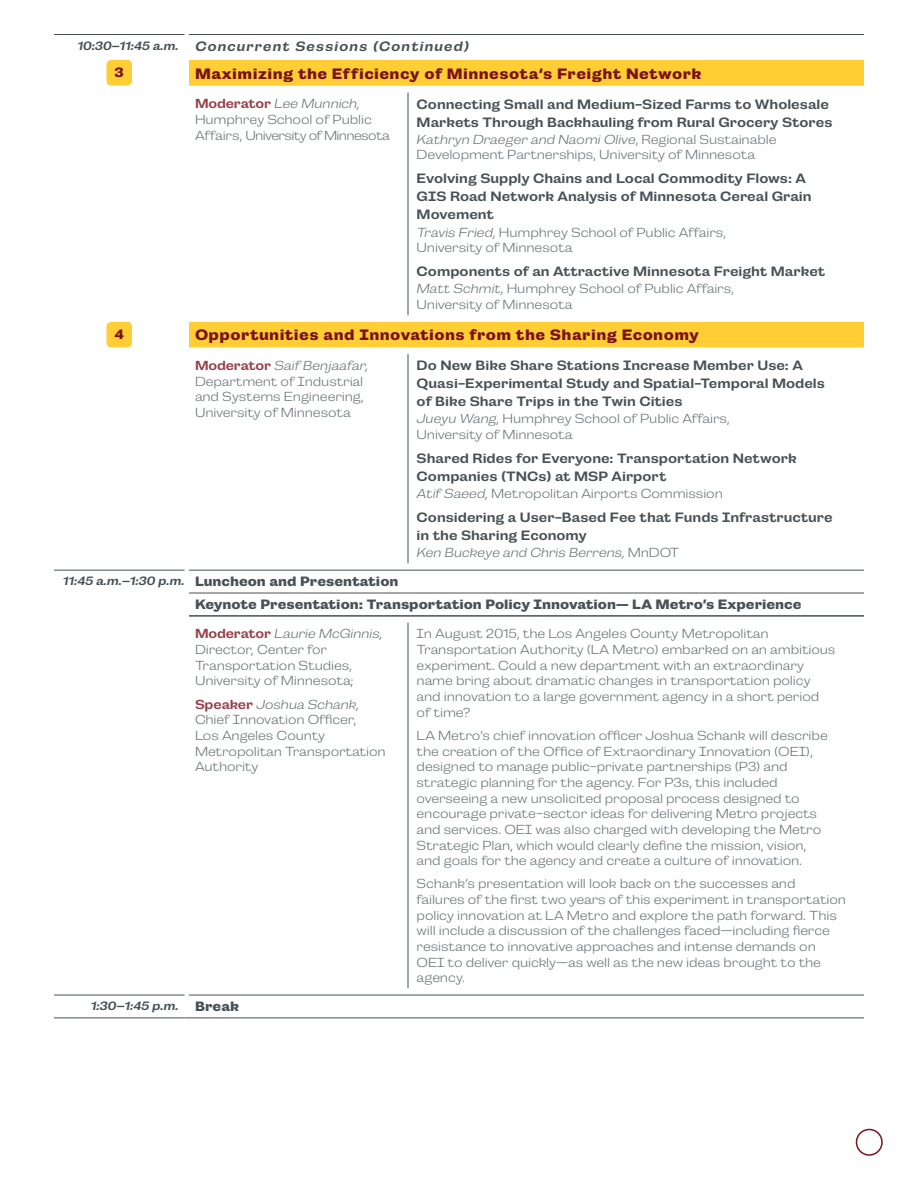
<style>
.page{position:relative;width:918px;height:1188px;background:#fff}
.page>*{position:absolute;margin:0;border:0;box-sizing:border-box;transform-origin:0 0}
.t1{font:700 15px "Campaign";letter-spacing:.03em;color:#7a121b}
.t2{font:500 13.5px/18px "Campaign";color:#485156}
.t3{font:700 13.5px/22.8px "Campaign";color:#485156}
.t4{font:italic 500 13.5px/26.7px "Campaign";letter-spacing:.075em;color:#485156}
.t5{font:700 13.5px "Campaign";color:#7a121b}
.t6{font:300 13.05px/15.6px "Campaign";letter-spacing:-.01em;color:#6d7478}
.t7{font:italic 300 13.05px "Campaign";letter-spacing:-.01em;color:#6d7478}
.t8{font:italic 500 12px "Campaign";color:#485156}
.s1{font-size:12px}
.s2{font-weight:700;font-style:normal;color:#7a121b}
.s3{font-weight:500;color:#954149}
.s4{font-style:italic}
.s5{font-style:normal}
.s6{font-weight:500;font-style:italic;font-size:12px}
.s7{font-weight:700;font-style:normal;font-size:13.5px}
</style>
<div class="page">
<svg style="left:189px;top:60px;width:675px;height:287px"></svg>
<hr style="left:408px;top:93px;width:1px;height:222px;background:#485156">
<hr style="left:408px;top:354px;width:1px;height:209px;background:#485156">
<hr style="left:408px;top:623px;width:1px;height:365px;background:#485156">
<hr style="left:189px;top:570px;width:219px;height:1px;background:#485156">
<hr style="left:408px;top:570px;width:456px;height:1px;background:#485156">
<hr style="left:189px;top:593px;width:219px;height:1px;background:#485156">
<hr style="left:408px;top:593px;width:456px;height:1px;background:#485156">
<hr style="left:189px;top:615px;width:219px;height:2px;background:#485156">
<hr style="left:408px;top:615px;width:456px;height:2px;background:#485156">
<hr style="left:54px;top:570px;width:130px;height:1px;background:#485156">
<hr style="left:189px;top:995px;width:219px;height:1px;background:#485156">
<hr style="left:408px;top:995px;width:456px;height:1px;background:#485156">
<hr style="left:54px;top:995px;width:130px;height:1px;background:#485156">
<hr style="left:54px;top:1018px;width:130px;height:1px;background:#485156">
<hr style="left:189px;top:1018px;width:219px;height:1px;background:#485156">
<hr style="left:408px;top:1018px;width:456px;height:1px;background:#485156">
<hr style="left:54px;top:34px;width:130px;height:1px;background:#485156">
<hr style="left:189px;top:34px;width:219px;height:1px;background:#485156">
<hr style="left:408px;top:34px;width:456px;height:1px;background:#485156">
<div style="left:106px;top:60px;width:26px;height:26px;background:#ffcd34;border-radius:4px"></div>
<div style="left:195px;top:67px;width:507px;height:15px;background:#ffcd34"></div>
<div style="left:106px;top:322px;width:26px;height:25px;background:#ffcd34;border-radius:4px"></div>
<div style="left:195px;top:328px;width:504px;height:15px;background:#ffcd34"></div>
<div style="left:856px;top:1129px;width:27px;height:27px;border:2px solid #7a121b;border-radius:50%"></div>
<p class="t4" style="left:115px;top:33px;width:356px;text-indent:-37px"><span class="s1">10:30−11:45 a.m.</span> Concurrent Sessions (Continued)<br><span class="s2">3</span></p>
<p class="t1" style="left:195px;top:65px;width:508px">Maximizing the Efficiency of Minnesota‘s Freight Network</p>
<p class="t6" style="left:195px;top:96px;width:196px"><span class="s3">Moderator</span> <span class="s4">Lee Munnich,<br></span>Humphrey School of Public<br>Affairs, University of Minnesota</p>
<p class="t2" style="left:417px;top:95px;width:417px">Connecting Small and Medium-Sized Farms to Wholesale<br>Markets Through Backhauling from Rural Grocery Stores</p>
<p class="t6" style="left:417px;top:132px;width:361px"><span class="s4">Kathryn Draeger and Naomi Olive</span>, Regional Sustainable<br>Development Partnerships, University of Minnesota</p>
<p class="t2" style="left:417px;top:170px;width:396px">Evolving Supply Chains and Local Commodity Flows: A<br>GIS Road Network Analysis of Minnesota Cereal Grain<br>Movement</p>
<p class="t6" style="left:417px;top:224px;width:311px"><span class="s4">Travis Fried,</span> Humphrey School of Public Affairs,<br>University of Minnesota</p>
<p class="t2" style="left:417px;top:263px;width:410px">Components of an Attractive Minnesota Freight Market</p>
<p class="t6" style="left:417px;top:281px;width:319px"><span class="s4">Matt Schmit,</span> Humphrey School of Public Affairs,<br>University of Minnesota</p>
<p class="t5" style="left:114px;top:327px;width:11px">4</p>
<p class="t1" style="left:195px;top:326px;width:505px">Opportunities and Innovations from the Sharing Economy</p>
<p class="t6" style="left:195px;top:358px;width:174px"><span class="s3">Moderator</span> <span class="s4">Saif Benjaafar,<br></span>Department of Industrial and Systems Engineering,<br>University of Minnesota</p>
<p class="t2" style="left:417px;top:357px;width:410px">Do New Bike Share Stations Increase Member Use: A<br>Quasi-Experimental Study and Spatial-Temporal Models of Bike Share Trips in the Twin Cities</p>
<p class="t6" style="left:417px;top:411px;width:315px"><span class="s4">Jueyu Wang,</span> Humphrey School of Public Affairs,<br>University of Minnesota</p>
<p class="t2" style="left:417px;top:449px;width:381px">Shared Rides for Everyone: Transportation Network<br>Companies (TNCs) at MSP Airport</p>
<p class="t6" style="left:417px;top:486px;width:308px"><span class="s4">Atif Saeed,</span> Metropolitan Airports Commission</p>
<p class="t2" style="left:417px;top:509px;width:417px">Considering a User-Based Fee that Funds Infrastructure in the Sharing Economy</p>
<p class="t7" style="left:417px;top:546px;width:264px">Ken Buckeye and Chris Berrens, <span class="s5">MnDOT</span></p>
<p class="t3" style="left:195px;top:570px;width:608px;text-indent:-132px"><span class="s6">11:45 a.m.−1:30 p.m.</span> Luncheon and Presentation<br>Keynote Presentation: Transportation Policy Innovation— LA Metro’s Experience</p>
<p class="t6" style="left:195px;top:626px;width:189px"><span class="s3">Moderator</span> <span class="s4">Laurie McGinnis,<br></span>Director, Center for<br>Transportation Studies,<br>University of Minnesota;</p>
<p class="t6" style="left:195px;top:696px;width:192px"><span class="s3">Speaker</span> <span class="s4">Joshua Schank,<br></span>Chief Innovation Officer,<br>Los Angeles County<br>Metropolitan Transportation<br>Authority</p>
<p class="t6" style="left:417px;top:626px;width:420px">In August 2015, the Los Angeles County Metropolitan Transportation Authority (LA Metro) embarked on an ambitious experiment. Could a new department with an extraordinary name bring about dramatic changes in transportation policy and innovation to a large government agency in a short period of time?</p>
<p class="t6" style="left:417px;top:728px;width:413px">LA Metro’s chief innovation officer Joshua Schank will describe the creation of the Office of Extraordinary Innovation (OEI), designed to manage public-private partnerships (P3) and strategic planning for the agency. For P3s, this included overseeing a new unsolicited proposal process designed to encourage private-sector ideas for delivering Metro projects and services. OEI was also charged with developing the Metro Strategic Plan, which would clearly define the mission, vision, and goals for the agency and create a culture of innovation.</p>
<p class="t6" style="left:417px;top:876px;width:431px">Schank’s presentation will look back on the successes and failures of the first two years of this experiment in transportation policy innovation at LA Metro and explore the path forward. This will include a discussion of the challenges faced—including fierce resistance to innovative approaches and intense demands on OEI to deliver quickly—as well as the new ideas brought to the agency.</p>
<p class="t8" style="left:91px;top:999px;width:150px">1:30−1:45 p.m. <span class="s7">Break</span></p>
</div>
